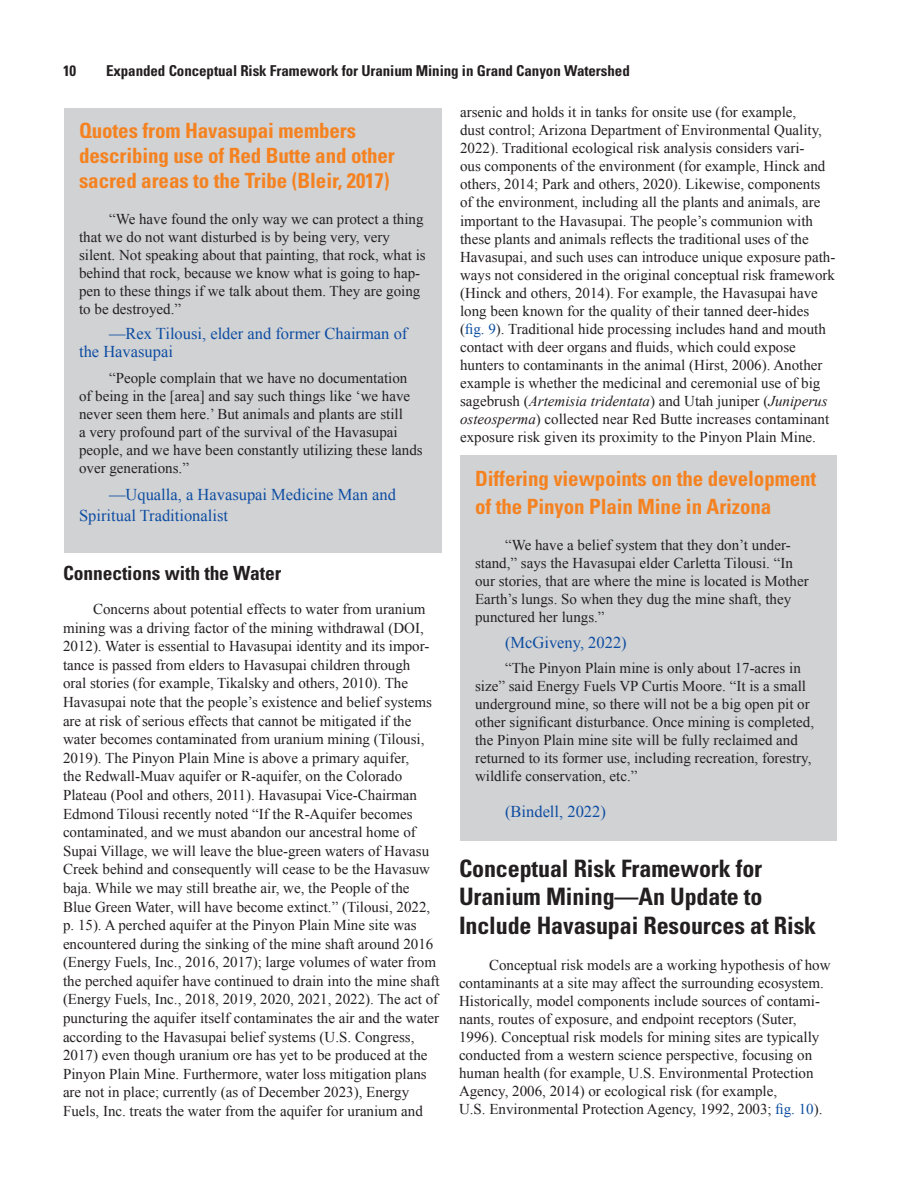
<style>
.page{position:relative;width:918px;height:1188px;background:#fff}
.page>*{position:absolute;margin:0;border:0;box-sizing:border-box;transform-origin:0 0}
.Heading_1{font:700 condensed 24px/28.5px "Univers";letter-spacing:-.005em;color:#231f20}
.Heading_1_sidebar{font:700 condensed 21px/24.8px "Univers";letter-spacing:-.005em;color:#f58220}
.Heading_2{font:700 condensed 19.5px "Univers";letter-spacing:-.005em;color:#231f20}
.Body_Text{font:16.5px/18px "Times New Roman";color:#0d4da1}
.Body_Text-2{font:15px/18px "Times New Roman";color:#231f20}
.t1{font:700 condensed 15px "Univers";letter-spacing:-.005em;color:#231f20}
.s1{color:#0d4da1}
.s2{font-style:italic}
</style>
<div class="page">
<div style="left:64px;top:108px;width:378px;height:444px;background:#d1d2d4"></div>
<div style="left:460px;top:455px;width:377px;height:386px;background:#d1d2d4"></div>
<p class="t1" style="left:63px;top:62px;width:15px">10</p>
<p class="t1" style="left:106px;top:62px;width:525px">Expanded Conceptual Risk Framework for Uranium Mining in Grand Canyon Watershed</p>
<h1 class="Heading_1_sidebar" style="left:79px;top:118px;width:317px">Quotes from Havasupai members describing use of Red Butte and other sacred areas to the Tribe (Bleir, 2017)</h1>
<p class="Body_Text-2" style="left:79px;top:209px;width:348px;text-indent:30px">“We have found the only way we can protect a thing that we do not want disturbed is by being very, very silent. Not speaking about that painting, that rock, what is behind that rock, because we know what is going to hap&shy;pen to these things if we talk about them. They are going to be destroyed.”</p>
<p class="Body_Text" style="left:79px;top:324px;width:330px;text-indent:30px">—Rex Tilousi, elder and former Chairman of the Havasupai</p>
<p class="Body_Text-2" style="left:79px;top:368px;width:345px;text-indent:30px">“People complain that we have no documentation of being in the [area] and say such things like ‘we have never seen them here.’ But animals and plants are still<br>a very profound part of the survival of the Havasupai people, and we have been constantly utilizing these lands over generations.”</p>
<p class="Body_Text" style="left:79px;top:485px;width:318px;line-height:20.2px;text-indent:30px">—Uqualla, a Havasupai Medicine Man and<br>Spiritual Traditionalist</p>
<h2 class="Heading_2" style="left:63px;top:561px;width:220px">Connections with the Water</h2>
<p class="Body_Text-2" style="left:63px;top:599px;width:378px;line-height:18.6px;text-indent:30px">Concerns about potential effects to water from uranium mining was a driving factor of the mining withdrawal (DOI, 2012). Water is essential to Havasupai identity and its impor&shy;tance is passed from elders to Havasupai children through<br>oral stories (for example, Tikalsky and others, 2010). The Havasupai note that the people’s existence and belief systems are at risk of serious effects that cannot be mitigated if the water becomes contaminated from uranium mining (Tilousi, 2019). The Pinyon Plain Mine is above a primary aquifer,<br>the Redwall-Muav aquifer or R-aquifer, on the Colorado Plateau (Pool and others, 2011). Havasupai Vice-Chairman Edmond Tilousi recently noted “If the R-Aquifer becomes contaminated, and we must abandon our ancestral home of Supai Village, we will leave the blue-green waters of Havasu Creek behind and consequently will cease to be the Havasuw baja. While we may still breathe air, we, the People of the Blue Green Water, will have become extinct.” (Tilousi, 2022, p. 15). A perched aquifer at the Pinyon Plain Mine site was encountered during the sinking of the mine shaft around 2016 (Energy Fuels, Inc., 2016, 2017); large volumes of water from the perched aquifer have continued to drain into the mine shaft (Energy Fuels, Inc., 2018, 2019, 2020, 2021, 2022). The act of puncturing the aquifer itself contaminates the air and the water according to the Havasupai belief systems (U.S. Congress, 2017) even though uranium ore has yet to be produced at the Pinyon Plain Mine. Furthermore, water loss mitigation plans are not in place; currently (as of December 2023), Energy Fuels, Inc. treats the water from the aquifer for uranium and</p>
<p class="Body_Text-2" style="left:460px;top:103px;width:363px">arsenic and holds it in tanks for onsite use (for example, dust control; Arizona Department of Environmental Quality,</p>
<p class="Body_Text-2" style="left:460px;top:139px;width:346px">2022). Traditional ecological risk analysis considers vari-</p>
<p class="Body_Text-2" style="left:460px;top:157px;width:367px">ous components of the environment (for example, Hinck and</p>
<p class="Body_Text-2" style="left:460px;top:175px;width:362px">others, 2014; Park and others, 2020). Likewise, components</p>
<p class="Body_Text-2" style="left:460px;top:193px;width:377px">of the environment, including all the plants and animals, are important to the Havasupai. The people’s communion with these plants and animals reflects the traditional uses of the Havasupai, and such uses can introduce unique exposure path&shy;ways not considered in the original conceptual risk framework (Hinck and others, 2014). For example, the Havasupai have</p>
<p class="Body_Text-2" style="left:460px;top:301px;width:367px">long been known for the quality of their tanned deer-hides (<span class="s1">fig. 9</span>). Traditional hide processing includes hand and mouth</p>
<p class="Body_Text-2" style="left:460px;top:337px;width:364px">contact with deer organs and fluids, which could expose hunters to contaminants in the animal (Hirst, 2006). Another</p>
<p class="Body_Text-2" style="left:460px;top:374px;width:371px">example is whether the medicinal and ceremonial use of big sagebrush (<span class="s2">Artemisia tridentata</span>) and Utah juniper (<span class="s2">Juniperus osteosperma</span>) collected near Red Butte increases contaminant exposure risk given its proximity to the Pinyon Plain Mine.</p>
<h1 class="Heading_1_sidebar" style="left:475px;top:464px;width:343px;line-height:28.5px">Differing viewpoints on the development of the Pinyon Plain Mine in Arizona</h1>
<p class="Body_Text-2" style="left:475px;top:536px;width:335px;text-indent:30px">“We have a belief system that they don’t under&shy;stand,” says the Havasupai elder Carletta Tilousi. “In our stories, that are where the mine is located is Mother Earth’s lungs. So when they dug the mine shaft, they punctured her lungs.”</p>
<p class="Body_Text" style="left:505px;top:633px;width:123px">(McGiveny, 2022)</p>
<p class="Body_Text-2" style="left:475px;top:659px;width:341px;text-indent:30px">“The Pinyon Plain mine is only about 17-acres in size” said Energy Fuels VP Curtis Moore. “It is a small underground mine, so there will not be a big open pit or other significant disturbance. Once mining is completed, the Pinyon Plain mine site will be fully reclaimed and returned to its former use, including recreation, forestry, wildlife conservation, etc.”</p>
<p class="Body_Text" style="left:505px;top:802px;width:102px">(Bindell, 2022)</p>
<h1 class="Heading_1" style="left:459px;top:854px;width:359px">Conceptual Risk Framework for<br>Uranium Mining—An Update to<br>Include Havasupai Resources at Risk</h1>
<p class="Body_Text-2" style="left:459px;top:956px;width:373px;text-indent:30px">Conceptual risk models are a working hypothesis of how contaminants at a site may affect the surrounding ecosystem.<br>Historically, model components include sources of contami&shy;nants, routes of exposure, and endpoint receptors (Suter, 1996). Conceptual risk models for mining sites are typically conducted from a western science perspective, focusing on human health (for example, U.S. Environmental Protection Agency, 2006, 2014) or ecological risk (for example,<br>U.S. Environmental Protection Agency, 1992, 2003; <span class="s1">fig. 10</span>).</p>
</div>
